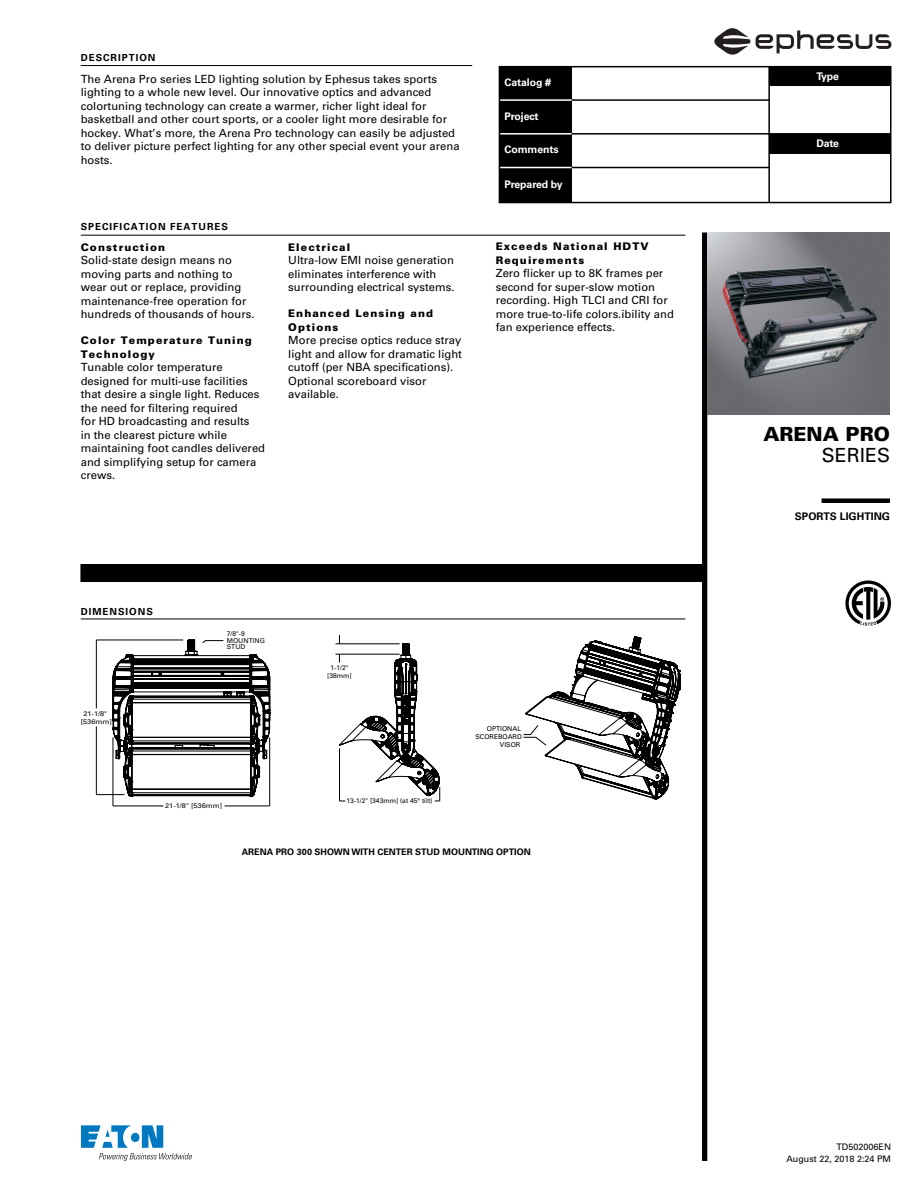
<style>
.page{position:relative;width:918px;height:1188px;background:#fff}
.page>*{position:absolute;margin:0;border:0;box-sizing:border-box;transform-origin:0 0}
.t1{font:900 19.5px "Univers LT Std";color:#000}
.t2{font:19.5px "Univers LT Std";color:#000}
.t3{font:11.25px/13.5px "Univers LT Std";color:#000}
.t4{font:900 10.5px/13.5px "Univers LT Std";letter-spacing:.1em;color:#000}
.t5{font:700 10.5px "Univers LT Std";letter-spacing:-.01em;color:#fff}
.t6{font:700 10.5px "Univers LT Std";color:#000}
.t7{font:700 9.75px "Univers LT Std";letter-spacing:.1em;color:#000}
.t8{font:700 9px "Univers LT Std";color:#000}
.t9{font:9px/12px "Univers LT Std";color:#000;text-align:right}
.t10{font:6.75px/7.9px "Univers LT Std";color:#000;text-align:center}
.t11{font:6.75px/7.9px "Univers LT Std";color:#000;text-align:center;scale:1.11 1}
</style>
<div class="page">
<div style="left:702px;top:232px;width:5px;height:929px;background:#000"></div>
<div style="left:80px;top:564px;width:624px;height:18px;background:#000"></div>
<hr style="left:81px;top:235px;width:604px;height:1px;background:#000">
<div style="left:822px;top:498px;width:68px;height:5px;background:#000"></div>
<hr style="left:81px;top:65px;width:391px;height:1px;background:#000">
<img style="left:707px;top:233px;width:183px;height:182px">
<div style="left:499px;top:67px;width:73px;height:135px;background:#000"></div>
<div style="left:769px;top:66px;width:121px;height:20px;background:#000"></div>
<div style="left:769px;top:134px;width:121px;height:20px;background:#000"></div>
<hr style="left:572px;top:99px;width:197px;height:2px;background:#000">
<hr style="left:499px;top:99px;width:73px;height:2px;background:#fff">
<hr style="left:572px;top:167px;width:197px;height:1px;background:#000">
<hr style="left:499px;top:167px;width:73px;height:1px;background:#fff">
<hr style="left:768px;top:67px;width:2px;height:136px;background:#000">
<hr style="left:572px;top:133px;width:319px;height:2px;background:#000">
<hr style="left:500px;top:133px;width:72px;height:2px;background:#fff">
<div style="left:499px;top:66px;width:392px;height:137px;border:2px solid #000"></div>
<svg style="left:756px;top:30px;width:135px;height:23px"></svg>
<svg style="left:714px;top:28px;width:36px;height:27px"></svg>
<svg style="left:81px;top:1125px;width:111px;height:36px"></svg>
<svg style="left:845px;top:581px;width:46px;height:45px"></svg>
<hr style="left:335px;top:643px;width:65px;height:1px;background:#000">
<hr style="left:335px;top:654px;width:65px;height:1px;background:#000">
<hr style="left:339px;top:748px;width:1px;height:53px;background:#000">
<svg style="left:96px;top:639px;width:174px;height:168px"></svg>
<hr style="left:269px;top:737px;width:1px;height:69px;background:#000">
<hr style="left:113px;top:737px;width:1px;height:69px;background:#000">
<svg style="left:339px;top:636px;width:342px;height:164px"></svg>
<hr style="left:81px;top:619px;width:604px;height:1px;background:#000">
<p class="t7" style="left:81px;top:52px;width:76px">DESCRIPTION</p>
<p class="t3" style="left:81px;top:72px;width:380px">The Arena Pro series LED lighting solution by Ephesus takes sports lighting to a whole new level. Our innovative optics and advanced colortuning technology can create a warmer, richer light ideal for basketball and other court sports, or a cooler light more desirable for hockey. What’s more, the Arena Pro technology can easily be adjusted to deliver picture perfect lighting for any other special event your arena hosts.</p>
<p class="t7" style="left:81px;top:221px;width:149px">SPECIFICATION FEATURES</p>
<p class="t4" style="left:81px;top:240px;width:86px">Construction</p>
<p class="t3" style="left:81px;top:254px;width:175px">Solid-state design means no moving parts and nothing to wear out or replace, providing maintenance-free operation for hundreds of thousands of hours.</p>
<p class="t4" style="left:81px;top:334px;width:173px">Color Temperature Tuning<br>Technology</p>
<p class="t3" style="left:81px;top:361px;width:186px">Tunable color temperature designed for multi-use facilities that desire a single light. Reduces the need for filtering required<br>for HD broadcasting and results<br>in the clearest picture while maintaining foot candles delivered and simplifying setup for camera crews.</p>
<p class="t4" style="left:288px;top:240px;width:63px">Electrical</p>
<p class="t3" style="left:288px;top:254px;width:168px">Ultra-low EMI noise generation eliminates interference with surrounding electrical systems.</p>
<p class="t4" style="left:288px;top:307px;width:146px">Enhanced Lensing and<br>Options</p>
<p class="t3" style="left:288px;top:334px;width:175px">More precise optics reduce stray light and allow for dramatic light cutoff (per NBA specifications).<br>Optional scoreboard visor available.</p>
<p class="t5" style="left:505px;top:76px;width:48px">Catalog #</p>
<p class="t5" style="left:505px;top:110px;width:36px">Project</p>
<p class="t5" style="left:505px;top:143px;width:56px">Comments</p>
<p class="t5" style="left:505px;top:178px;width:60px">Prepared by</p>
<p class="t4" style="left:496px;top:240px;width:154px">Exceeds National HDTV<br>Requirements</p>
<p class="t3" style="left:496px;top:267px;width:180px">Zero flicker up to 8K frames per second for super-slow motion recording. High TLCI and CRI for more true-to-life colors.ibility and fan experience effects.</p>
<p class="t7" style="left:81px;top:606px;width:74px">DIMENSIONS</p>
<p class="t11" style="left:81px;top:709px;width:30px">21-1/8" [536mm]</p>
<p class="t10" style="left:227px;top:630px;width:40px;line-height:6.8px;text-align:left">7/8"-9<br>MOUNTING<br>STUD</p>
<p class="t11" style="left:165px;top:802px;width:53px">21-1/8" [536mm]</p>
<p class="t10" style="left:327px;top:664px;width:26px">1-1/2" [38mm]</p>
<p class="t10" style="left:347px;top:797px;width:87px">13-1/2" [343mm] (at 45° tilt)</p>
<p class="t10" style="left:475px;top:725px;width:48px;text-align:right">OPTIONAL<br>SCOREBOARD<br>VISOR</p>
<p class="t8" style="left:242px;top:847px;width:291px">ARENA PRO 300 SHOWN WITH CENTER STUD MOUNTING OPTION</p>
<p class="t5" style="left:816px;top:70px;width:24px">Type</p>
<p class="t5" style="left:816px;top:137px;width:24px">Date</p>
<h1 class="t1" style="left:763px;top:421px;width:128px">ARENA PRO</h1>
<h1 class="t2" style="left:822px;top:443px;width:70px">SERIES</h1>
<p class="t6" style="left:795px;top:510px;width:97px">SPORTS LIGHTING</p>
<p class="t9" style="left:786px;top:1141px;width:106px">TD502006EN<br>August 22, 2018 2:24 PM</p>
</div>
